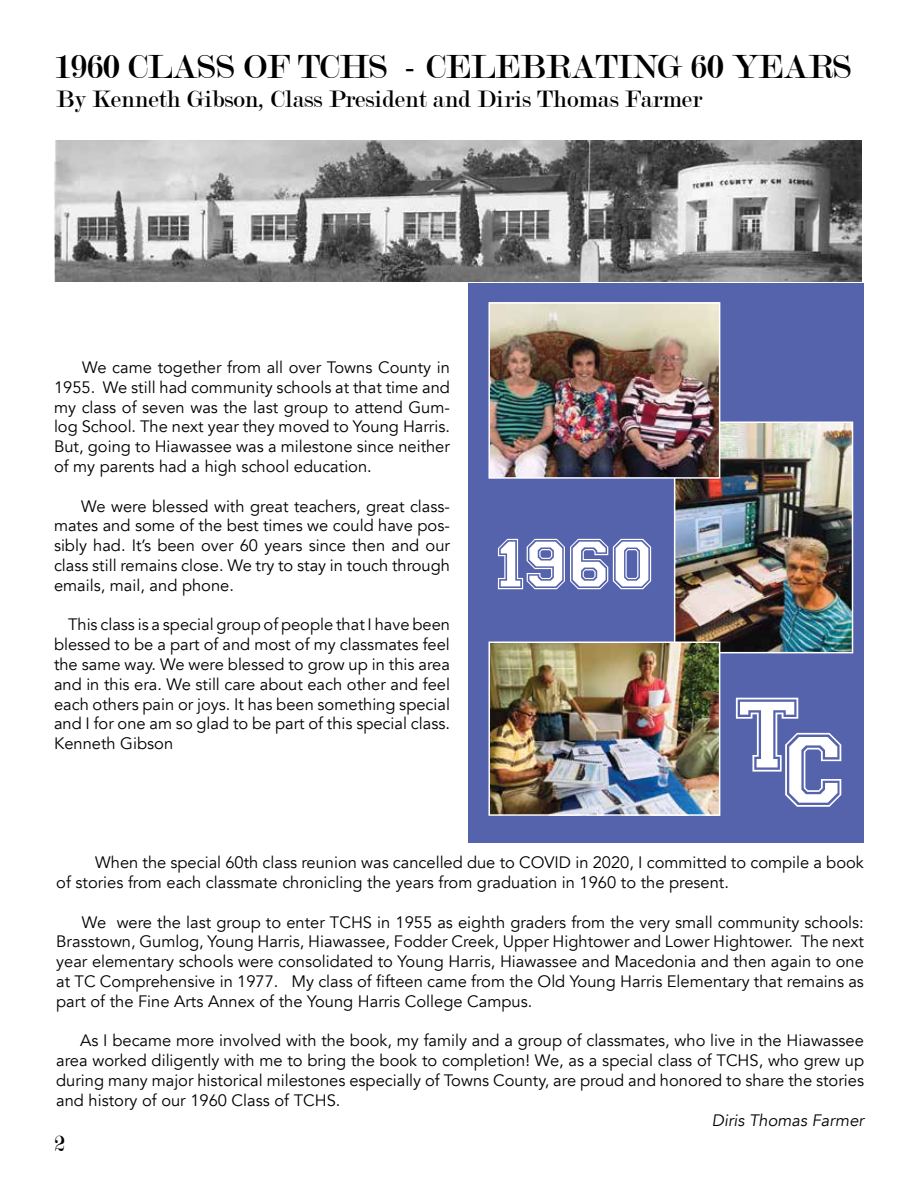
<style>
.page{position:relative;width:918px;height:1188px;background:#fff}
.page>*{position:absolute;margin:0;border:0;box-sizing:border-box;transform-origin:0 0}
.t1{font:72px "Varsity";color:#fff}
.t2{font:36px "Modern";color:#000}
.t3{font:25.5px "Modern";color:#000}
.t4{font:24px "Modern";color:#000}
.t5{font:16.5px/19.8px "Avenir";color:#000;text-align:justify}
.t6{font:italic 16.5px "Avenir";color:#000}
</style>
<div class="page">
<div style="left:468px;top:283px;width:396px;height:559px;background:#5563ac"></div>
<img style="left:677px;top:425px;width:173px;height:225px">
<div style="left:674px;top:422px;width:179px;height:231px;border:2px solid #fff"></div>
<img style="left:491px;top:645px;width:226px;height:168px">
<div style="left:488px;top:642px;width:232px;height:174px;border:2px solid #fff"></div>
<img style="left:491px;top:305px;width:226px;height:171px">
<div style="left:488px;top:302px;width:232px;height:177px;border:2px solid #fff"></div>
<svg style="left:736px;top:698px;width:105px;height:109px"></svg>
<img style="left:54px;top:140px;width:808px;height:141px">
<h2 class="t2" style="left:54px;top:48px;width:799px">1960 CLASS OF TCHS - CELEBRATING 60 YEARS</h2>
<h3 class="t3" style="left:56px;top:87px;width:647px">By Kenneth Gibson, Class President and Diris Thomas Farmer</h3>
<p class="t5" style="left:54px;top:358px;width:398px;text-indent:28px">We came together from all over Towns County in 1955. We still had community schools at that time and my class of seven was the last group to attend Gum&shy;log School. The next year they moved to Young Harris.<br>But, going to Hiawassee was a milestone since neither of my parents had a high school education.</p>
<p class="t5" style="left:54px;top:496px;width:398px;text-indent:27px">We were blessed with great teachers, great class&shy;mates and some of the best times we could have pos&shy;sibly had. It’s been over 60 years since then and our class still remains close. We try to stay in touch through emails, mail, and phone.</p>
<p class="t5" style="left:54px;top:615px;width:398px;text-indent:14px">This class is a special group of people that I have been blessed to be a part of and most of my classmates feel the same way. We were blessed to grow up in this area and in this era. We still care about each other and feel each others pain or joys. It has been something special and I for one am so glad to be part of this special class.<br>Kenneth Gibson</p>
<h1 class="t1" style="left:489px;top:519px;width:172px">1960</h1>
<p class="t5" style="left:56px;top:853px;width:809px;text-indent:39px">When the special 60th class reunion was cancelled due to COVID in 2020, I committed to compile a book of stories from each classmate chronicling the years from graduation in 1960 to the present.</p>
<p class="t5" style="left:56px;top:912px;width:809px;text-indent:26px">We were the last group to enter TCHS in 1955 as eighth graders from the very small community schools:<br>Brasstown, Gumlog, Young Harris, Hiawassee, Fodder Creek, Upper Hightower and Lower Hightower. The next year elementary schools were consolidated to Young Harris, Hiawassee and Macedonia and then again to one at TC Comprehensive in 1977. My class of fifteen came from the Old Young Harris Elementary that remains as part of the Fine Arts Annex of the Young Harris College Campus.</p>
<p class="t5" style="left:56px;top:1031px;width:809px;text-indent:24px">As I became more involved with the book, my family and a group of classmates, who live in the Hiawassee area worked diligently with me to bring the book to completion! We, as a special class of TCHS, who grew up during many major historical milestones especially of Towns County, are proud and honored to share the stories and history of our 1960 Class of TCHS.</p>
<p class="t6" style="left:712px;top:1110px;width:154px">Diris Thomas Farmer</p>
<h3 class="t4" style="left:54px;top:1132px;width:12px">2</h3>
</div>
